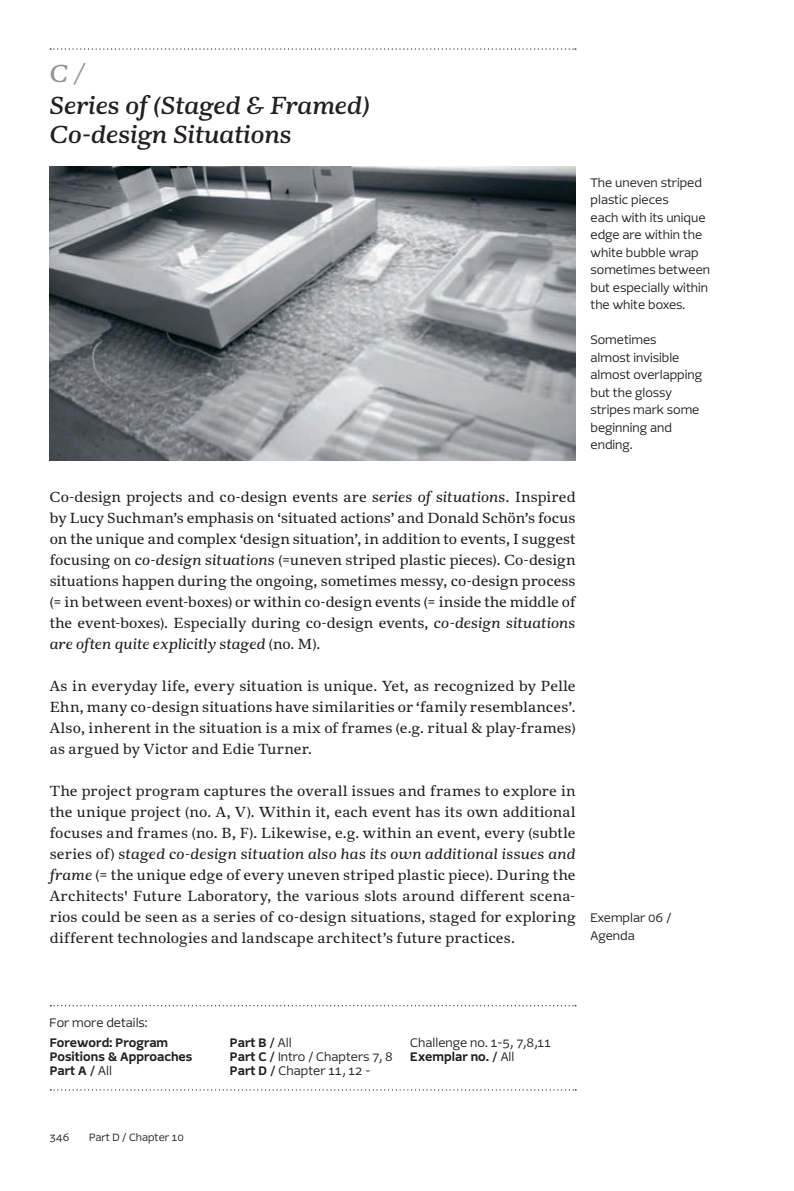
<style>
.page{position:relative;width:794px;height:1191px;background:#fff}
.page>*{position:absolute;margin:0;border:0;box-sizing:border-box;transform-origin:0 0}
.t1{font:italic 24.5px/29.4px "Kunstuff";letter-spacing:-.01em;color:#231f20}
.t2{font:italic 24.5px "Kunstuff";color:#939598}
.t3{font:300 14.53px/21px "Kunstuff";letter-spacing:.01em;color:#231f20;text-align:justify}
.t4{font:300 12.25px/17.5px "Parsons Green";color:#231f20}
.t5{font:600 12.25px/14px "Parsons Green";color:#231f20}
.t6{font:300 10.5px "Parsons Green";color:#231f20}
.s1{font-style:italic}
.s2{font-weight:300}
.s3{font-weight:600}
</style>
<div class="page">
<img style="left:50px;top:166px;width:525px;height:294px">
<svg style="left:50px;top:48px;width:526px;height:2px"></svg>
<svg style="left:50px;top:1005px;width:526px;height:1px"></svg>
<svg style="left:50px;top:1089px;width:526px;height:1px"></svg>
<h1 class="t2" style="left:50px;top:58px;width:37px">C /</h1>
<h1 class="t1" style="left:50px;top:91px;width:322px">Series of (Staged &amp; Framed)<br>Co-design Situations</h1>
<p class="t4" style="left:590px;top:174px;width:121px">The uneven striped plastic pieces<br>each with its unique edge are within the white bubble wrap sometimes between but especially within the white boxes.</p>
<p class="t4" style="left:590px;top:331px;width:113px">Sometimes<br>almost invisible almost overlapping but the glossy stripes mark some beginning and ending.</p>
<p class="t3" style="left:50px;top:487px;width:527px">Co-design projects and co-design events are <span class="s1">series of situations.</span> Inspired by Lucy Suchman’s emphasis on ‘situated actions’ and Donald Schön’s focus on the unique and complex ‘design situation’, in addition to events, I suggest focusing on <span class="s1">co-design situations</span> (=uneven striped plastic pieces). Co-design situations happen during the ongoing, sometimes messy, co-design process (= in between event-boxes) or within co-design events (= inside the middle of the event-boxes). Especially during co-design events, <span class="s1">co-design situations are often quite explicitly staged</span> (no. M).</p>
<p class="t3" style="left:50px;top:676px;width:527px">As in everyday life, every situation is unique. Yet, as recognized by Pelle Ehn, many co-design situations have similarities or ‘family resemblances’.<br>Also, inherent in the situation is a mix of frames (e.g. ritual &amp; play-frames) as argued by Victor and Edie Turner.</p>
<p class="t3" style="left:50px;top:781px;width:527px">The project program captures the overall issues and frames to explore in the unique project (no. A, V). Within it, each event has its own additional focuses and frames (no. B, F). Likewise, e.g. within an event, every (subtle series of) <span class="s1">staged co-design situation also has its own additional issues and frame</span> (= the unique edge of every uneven striped plastic piece). During the Architects' Future Laboratory, the various slots around different scena&shy;rios could be seen as a series of co-design situations, staged for exploring different technologies and landscape architect’s future practices.</p>
<p class="t4" style="left:590px;top:909px;width:82px">Exemplar 06 /<br>Agenda</p>
<p class="t4" style="left:50px;top:1013px;width:100px">For more details:</p>
<p class="t5" style="left:50px;top:1036px;width:144px">Foreword: Program<br>Positions &amp; Approaches<br>Part A / <span class="s2">All</span></p>
<p class="t4" style="left:230px;top:1036px;width:164px;line-height:14px"><span class="s3">Part B /</span> All<br><span class="s3">Part C /</span> Intro / Chapters 7, 8<br><span class="s3">Part D /</span> Chapter 11, 12 -</p>
<p class="t4" style="left:410px;top:1036px;width:143px;line-height:14px">Challenge no. 1-5, 7,8,11<br><span class="s3">Exemplar no. /</span> All</p>
<p class="t6" style="left:50px;top:1131px;width:21px">346</p>
<p class="t6" style="left:89px;top:1131px;width:96px">Part D / Chapter 10</p>
</div>
